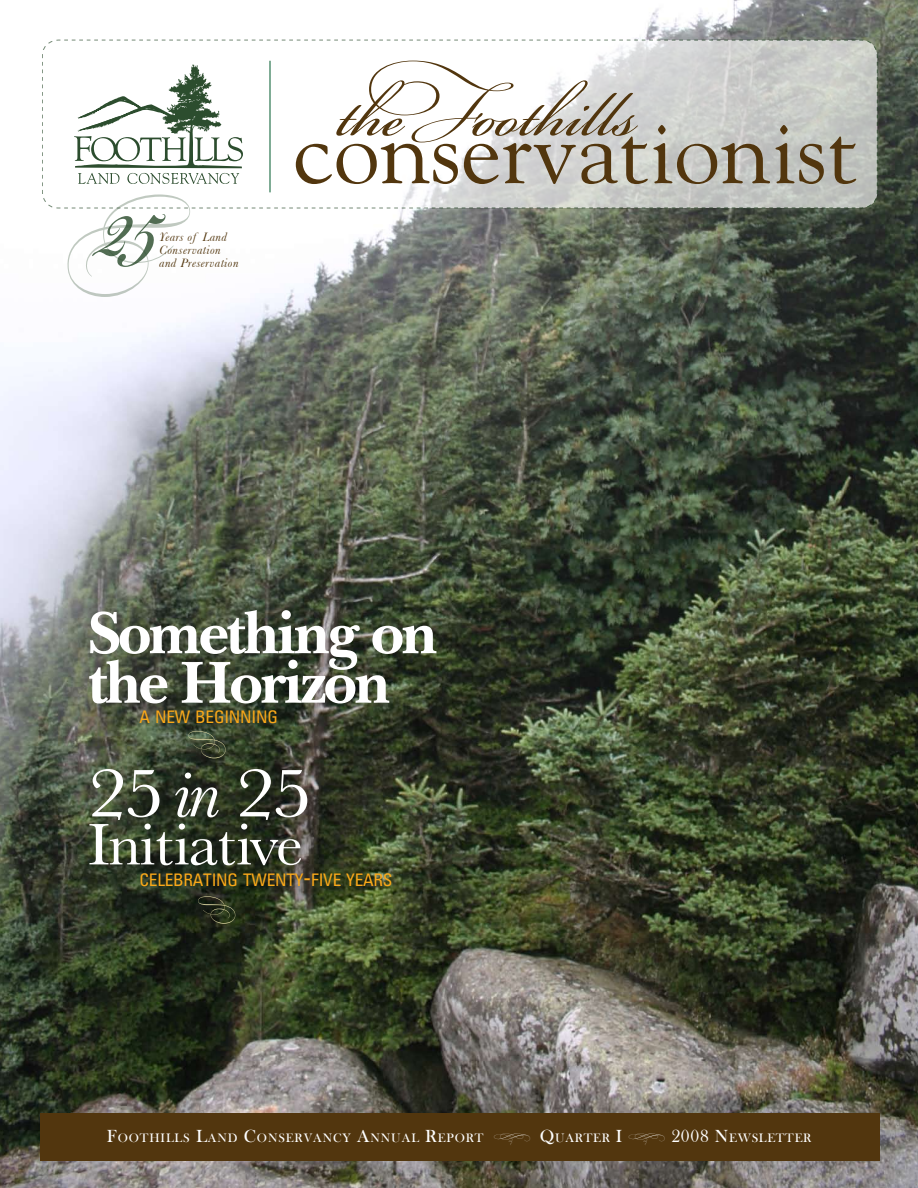
<style>
.page{position:relative;width:918px;height:1188px;background:#fff}
.page>*{position:absolute;margin:0;border:0;box-sizing:border-box;transform-origin:0 0}
.t1{font:96px "Bickham Script Pro";color:#52360e}
.t2{font:91.5px "Goudy";color:#52360e}
.t3{font:69.75px "Baskerville No 2 BT";color:#fff;scale:1.15 1}
.t4{font:700 60.75px/49.5px "Baskerville BT";letter-spacing:-.05em;color:#fff}
.t5{font:60.75px "Baskerville No 2 BT";letter-spacing:-.05em;color:#fff}
.t6{font:condensed 17.33px "Univers LT Std";letter-spacing:-.015em;color:#faa819}
.t7{font:italic 12.75px/12.8px "Baskerville";letter-spacing:.04em;color:#52360e}
.t8{font:12.6px "Bask Old Face";letter-spacing:.07em;color:#fff}
.s1{font-size:82.5px}
.s2{font-style:italic}
.s3{font-size:24.75px}
.s4{font-size:18px}
.s5{font-family:"Bickham Script Pro";font-size:12px}
</style>
<div class="page">
<img style="left:0;top:0;width:918px;height:1188px">
<svg style="left:42px;top:40px;width:836px;height:168px"></svg>
<svg style="left:64px;top:194px;width:793px;height:103px"></svg>
<div style="left:40px;top:1114px;width:840px;height:47px;background:#52360e"></div>
<svg style="left:188px;top:731px;width:38px;height:27px"></svg>
<svg style="left:198px;top:896px;width:38px;height:28px"></svg>
<svg style="left:74px;top:64px;width:169px;height:120px"></svg>
<hr style="left:270px;top:61px;width:1px;height:131px;background:#005a2c">
<p class="t7" style="left:159px;top:231px;width:81px">Years of Land<br>Conservation and Preservation</p>
<h1 class="t1" style="left:337px;top:46px;width:301px">the <span class="s1">F</span>oothills</h1>
<h2 class="t2" style="left:293px;top:95px;width:566px">conservationist</h2>
<h3 class="t4" style="left:88px;top:608px;width:351px">Something on the Horizon</h3>
<h3 class="t6" style="left:140px;top:706px;width:140px">A NEW BEGINNING</h3>
<h3 class="t3" style="left:88px;top:750px;width:197px">25 <span class="s2">in</span> 25</h3>
<h3 class="t5" style="left:88px;top:806px;width:219px">Initiative</h3>
<h3 class="t6" style="left:140px;top:869px;width:254px">CELEBRATING TWENTY<span class="s3">-</span>FIVE YEARS</h3>
<p class="t8" style="left:107px;top:1131px;width:706px"><span class="s4">F</span>OOTHILLS <span class="s4">L</span>AND <span class="s4">C</span>ONSERVANCY <span class="s4">A</span>NNUAL <span class="s4">R</span>EPORT <span class="s5">•</span> <span class="s4">Q</span>UARTER <span class="s4">I</span> <span class="s5">•</span> <span class="s4">2008 N</span>EWSLETTER</p>
</div>
